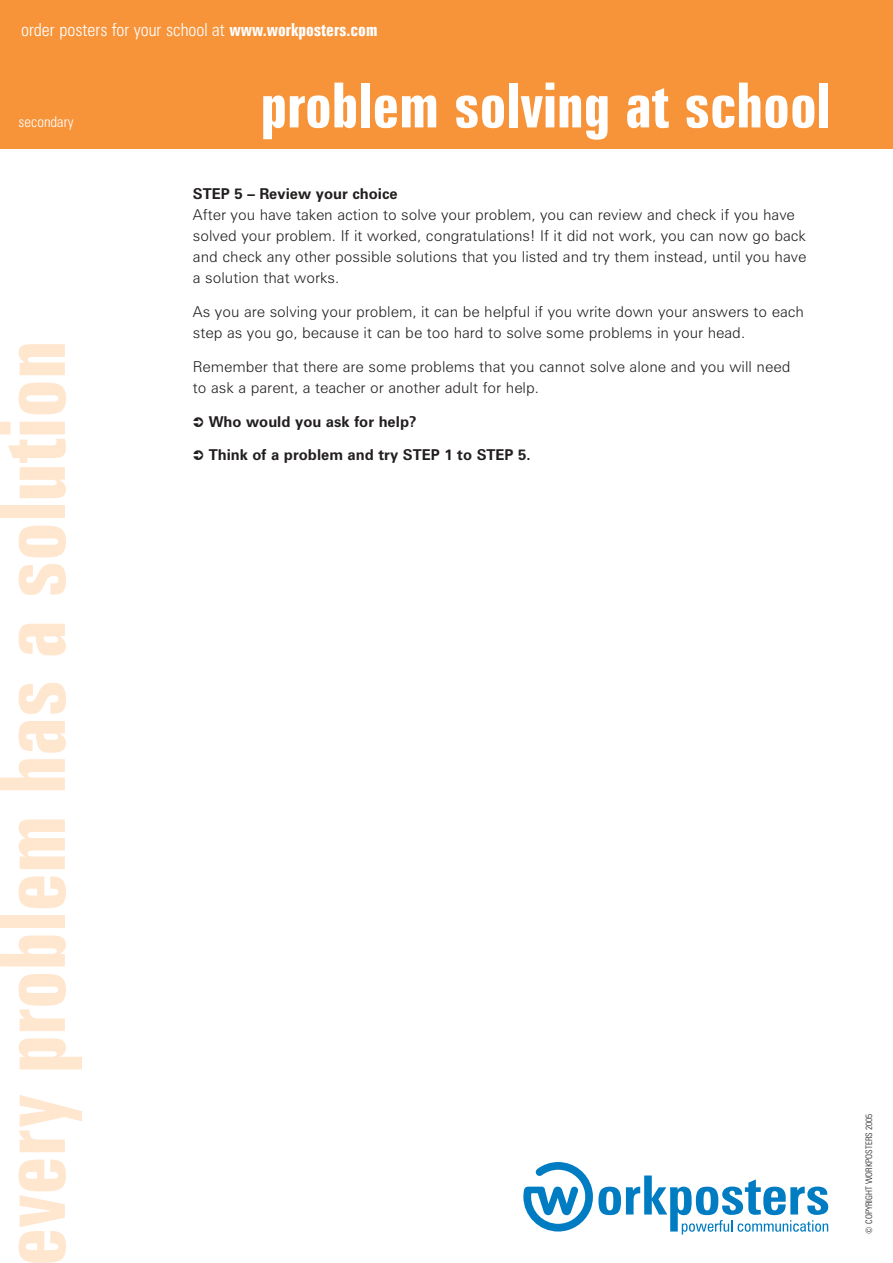
<style>
.page{position:relative;width:893px;height:1263px;background:#fff}
.page>*{position:absolute;margin:0;border:0;box-sizing:border-box;transform-origin:0 0}
.t1{font:700 extra-condensed 90px "Zurich BT";color:#ffe6cf}
.t2{font:700 extra-condensed 62.25px "Zurich BT";color:#fff}
.t3{font:300 condensed 18px "Zurich BT";color:#fff}
.t4{font:300 15px/21px "Zurich BT";color:#231f1f}
.t5{font:700 15px "Zurich BT";color:#231f1f}
.t6{font:300 condensed 15px "Zurich BT";color:#fff}
.t7{font:300 condensed 9px "Zurich BT";color:#231f1f}
.s1{font-weight:700;font-stretch:extra-condensed}
</style>
<div class="page">
<div style="left:0;top:0;width:892px;height:149px;background:#f79339"></div>
<svg style="left:523px;top:1162px;width:305px;height:73px"></svg>
<p class="t3" style="left:21px;top:23px;width:358px">order posters for your school at <span class="s1">www.workposters.com</span></p>
<p class="t6" style="left:19px;top:117px;width:57px">secondary</p>
<h1 class="t1" style="left:1px;top:1266px;width:927px;rotate:-90deg">every problem has a solution</h1>
<h2 class="t2" style="left:260px;top:83px;width:571px">problem solving at school</h2>
<p class="t5" style="left:193px;top:189px;width:206px">STEP 5 – Review your choice</p>
<p class="t4" style="left:193px;top:207px;width:615px">After you have taken action to solve your problem, you can review and check if you have solved your problem. If it worked, congratulations! If it did not work, you can now go back and check any other possible solutions that you listed and try them instead, until you have a solution that works.</p>
<p class="t4" style="left:193px;top:304px;width:612px">As you are solving your problem, it can be helpful if you write down your answers to each step as you go, because it can be too hard to solve some problems in your head.</p>
<p class="t4" style="left:193px;top:358px;width:599px">Remember that there are some problems that you cannot solve alone and you will need to ask a parent, a teacher or another adult for help.</p>
<p class="t5" style="left:209px;top:416px;width:209px">Who would you ask for help?</p>
<p class="t5" style="left:209px;top:450px;width:323px">Think of a problem and try STEP 1 to STEP 5.</p>
<p class="t7" style="left:865px;top:1234px;width:122px;rotate:-90deg">© COPYRIGHT WORKPOSTERS 2005</p>
</div>
